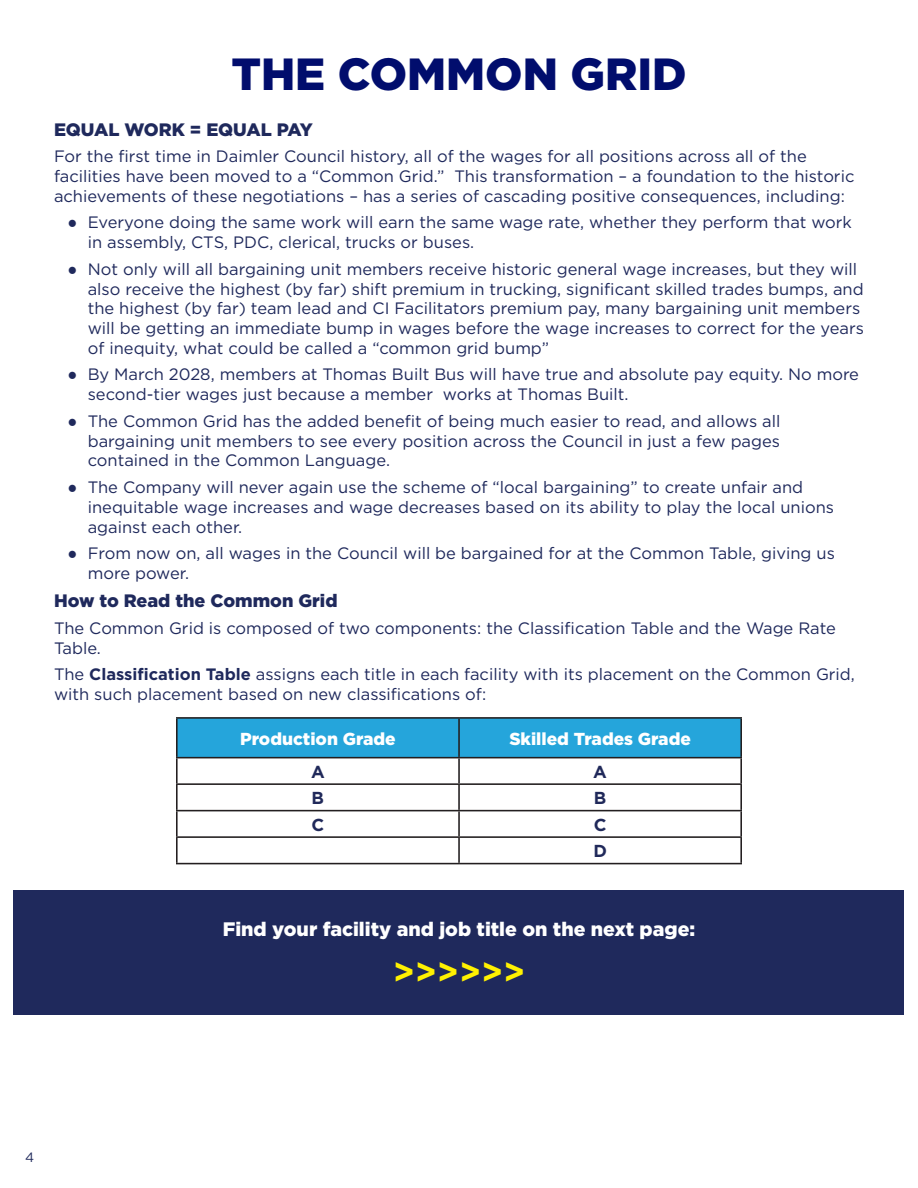
<style>
.page{position:relative;width:918px;height:1188px;background:#fff}
.page>*{position:absolute;margin:0;border:0;box-sizing:border-box;transform-origin:0 0}
.t1{font:900 45px "Gotham";color:#010d6d}
.Body_1{font:700 34.5px "Gotham";color:#fff101}
.Body_1-2{font:900 19.5px "Gotham";color:#fff}
.Body_1-3{font:900 18px "Gotham";color:#1f295c}
.Subhead_1{font:900 17.4px "Gotham";color:#fff}
.Subhead_1-2{font:700 17.4px "Gotham";color:#20295a}
.Body_1-4{font:16.5px/19.8px "Gotham";color:#1f295c}
.t2{font:13.5px "Gotham";color:#1f295b}
.s1{font-family:"Helvetica";font-weight:700}
.s2{font-weight:700}
</style>
<div class="page">
<div style="left:178px;top:719px;width:562px;height:38px;background:#25a5db"></div>
<svg style="left:178px;top:758px;width:562px;height:105px"></svg>
<hr style="left:176px;top:717px;width:283px;height:2px;background:#231f20">
<hr style="left:176px;top:719px;width:2px;height:38px;background:#231f20">
<hr style="left:459px;top:717px;width:283px;height:2px;background:#231f20">
<hr style="left:458px;top:719px;width:2px;height:38px;background:#231f20">
<hr style="left:740px;top:719px;width:2px;height:38px;background:#231f20">
<hr style="left:176px;top:757px;width:283px;height:1px;background:#231f20">
<hr style="left:176px;top:758px;width:2px;height:25px;background:#231f20">
<hr style="left:459px;top:757px;width:283px;height:1px;background:#231f20">
<hr style="left:458px;top:758px;width:2px;height:25px;background:#231f20">
<hr style="left:740px;top:758px;width:2px;height:25px;background:#231f20">
<hr style="left:176px;top:783px;width:283px;height:2px;background:#231f20">
<hr style="left:176px;top:785px;width:2px;height:25px;background:#231f20">
<hr style="left:459px;top:783px;width:283px;height:2px;background:#231f20">
<hr style="left:458px;top:785px;width:2px;height:25px;background:#231f20">
<hr style="left:740px;top:785px;width:2px;height:25px;background:#231f20">
<hr style="left:176px;top:810px;width:283px;height:1px;background:#231f20">
<hr style="left:176px;top:811px;width:2px;height:25px;background:#231f20">
<hr style="left:459px;top:810px;width:283px;height:1px;background:#231f20">
<hr style="left:458px;top:811px;width:2px;height:25px;background:#231f20">
<hr style="left:740px;top:811px;width:2px;height:25px;background:#231f20">
<hr style="left:176px;top:836px;width:283px;height:2px;background:#231f20">
<hr style="left:176px;top:838px;width:2px;height:25px;background:#231f20">
<hr style="left:459px;top:836px;width:283px;height:2px;background:#231f20">
<hr style="left:458px;top:838px;width:2px;height:25px;background:#231f20">
<hr style="left:740px;top:838px;width:2px;height:25px;background:#231f20">
<hr style="left:176px;top:863px;width:283px;height:1px;background:#231f20">
<hr style="left:459px;top:863px;width:283px;height:1px;background:#231f20">
<div style="left:14px;top:890px;width:890px;height:125px;background:#1f295c"></div>
<p class="t1" style="left:231px;top:43px;width:457px">THE COMMON GRID</p>
<p class="Body_1-3" style="left:54px;top:117px;width:260px">EQUAL WORK = EQUAL PAY</p>
<p class="Body_1-4" style="left:54px;top:146px;width:802px">For the first time in Daimler Council history, all of the wages for all positions across all of the facilities have been moved to a “Common Grid.” This transformation – a foundation to the historic achievements of these negotiations – has a series of cascading positive consequences, including:</p>
<p class="Body_1-4" style="left:88px;top:212px;width:766px;text-indent:-20px"><span class="s1">●</span> Everyone doing the same work will earn the same wage rate, whether they perform that work in assembly, CTS, PDC, clerical, trucks or buses.</p>
<p class="Body_1-4" style="left:88px;top:259px;width:778px;text-indent:-20px"><span class="s1">●</span> Not only will all bargaining unit members receive historic general wage increases, but they will also receive the highest (by far) shift premium in trucking, significant skilled trades bumps, and the highest (by far) team lead and CI Facilitators premium pay, many bargaining unit members will be getting an immediate bump in wages before the wage increases to correct for the years of inequity, what could be called a “common grid bump”</p>
<p class="Body_1-4" style="left:88px;top:364px;width:773px;text-indent:-20px"><span class="s1">●</span> By March 2028, members at Thomas Built Bus will have true and absolute pay equity. No more second-tier wages just because a member works at Thomas Built.</p>
<p class="Body_1-4" style="left:88px;top:411px;width:694px;text-align:justify;text-indent:-20px"><span class="s1">●</span> The Common Grid has the added benefit of being much easier to read, and allows all bargaining unit members to see every position across the Council in just a few pages contained in the Common Language.</p>
<p class="Body_1-4" style="left:88px;top:477px;width:748px;text-indent:-20px"><span class="s1">●</span> The Company will never again use the scheme of “local bargaining” to create unfair and inequitable wage increases and wage decreases based on its ability to play the local unions against each other.</p>
<p class="Body_1-4" style="left:88px;top:543px;width:749px;text-indent:-20px"><span class="s1">●</span> From now on, all wages in the Council will be bargained for at the Common Table, giving us more power.</p>
<p class="Body_1-3" style="left:54px;top:588px;width:285px">How to Read the Common Grid</p>
<p class="Body_1-4" style="left:54px;top:618px;width:783px">The Common Grid is composed of two components: the Classification Table and the Wage Rate<br>Table.</p>
<p class="Body_1-4" style="left:54px;top:664px;width:802px">The <span class="s2">Classification Table</span> assigns each title in each facility with its placement on the Common Grid, with such placement based on new classifications of:</p>
<p class="Subhead_1" style="left:240px;top:727px;width:157px">Production Grade</p>
<p class="Subhead_1" style="left:509px;top:727px;width:183px">Skilled Trades Grade</p>
<p class="Subhead_1-2" style="left:311px;top:760px;width:15px">A</p>
<p class="Subhead_1-2" style="left:593px;top:760px;width:15px">A</p>
<p class="Subhead_1-2" style="left:312px;top:787px;width:14px">B</p>
<p class="Subhead_1-2" style="left:594px;top:787px;width:14px">B</p>
<p class="Subhead_1-2" style="left:312px;top:813px;width:14px">C</p>
<p class="Subhead_1-2" style="left:594px;top:813px;width:14px">C</p>
<p class="Subhead_1-2" style="left:593px;top:840px;width:15px">D</p>
<p class="Body_1-2" style="left:223px;top:915px;width:474px">Find your facility and job title on the next page:</p>
<p class="Body_1" style="left:393px;top:949px;width:134px">&gt;&gt;&gt;&gt;&gt;&gt;</p>
<p class="t2" style="left:25px;top:1149px;width:11px">4</p>
</div>
